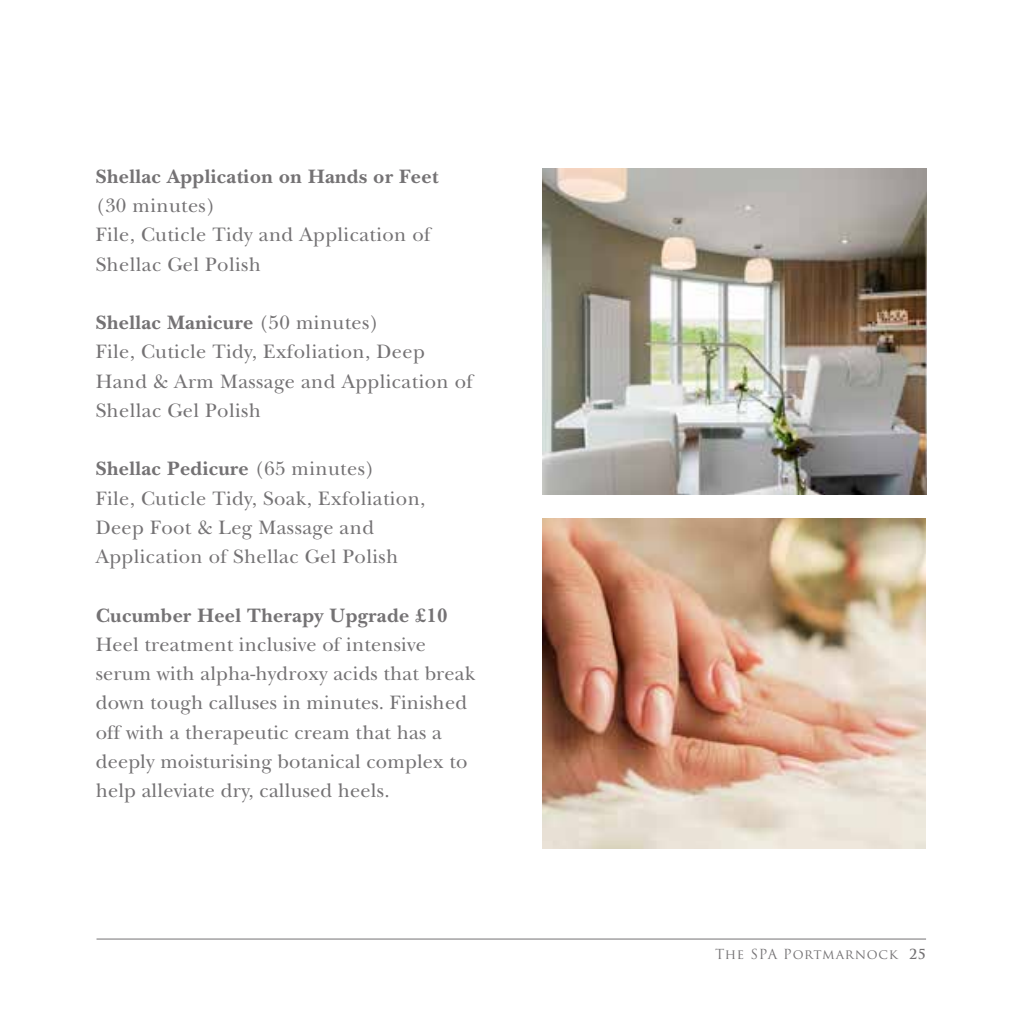
<style>
.page{position:relative;width:1021px;height:1021px;background:#fff}
.page>*{position:absolute;margin:0;border:0;box-sizing:border-box;transform-origin:0 0}
.t1{font:20.25px/29.2px "New Baskerville Std";letter-spacing:.02em;color:#747274}
.t2{font:700 20.25px "New Baskerville Std";letter-spacing:.02em;color:#747274}
.t3{font:13.5px "Trajan Pro";letter-spacing:.055em;color:#747274}
.s1{font-weight:700}
</style>
<div class="page">
<hr style="left:96px;top:938px;width:830px;height:1px;background:#747274">
<img style="left:542px;top:169px;width:384px;height:325px">
<img style="left:542px;top:518px;width:383px;height:330px">
<p class="t2" style="left:96px;top:164px;width:344px">Shellac Application on Hands or Feet</p>
<p class="t1" style="left:96px;top:191px;width:336px">(30 minutes)<br>File, Cuticle Tidy and Application of<br>Shellac Gel Polish</p>
<p class="t1" style="left:96px;top:308px;width:379px"><span class="s1">Shellac Manicure</span> (50 minutes)<br>File, Cuticle Tidy, Exfoliation, Deep<br>Hand &amp; Arm Massage and Application of<br>Shellac Gel Polish</p>
<p class="t1" style="left:96px;top:454px;width:331px"><span class="s1">Shellac Pedicure</span> (65 minutes)<br>File, Cuticle Tidy, Soak, Exfoliation,<br>Deep Foot &amp; Leg Massage and<br>Application of Shellac Gel Polish</p>
<p class="t2" style="left:96px;top:603px;width:353px">Cucumber Heel Therapy Upgrade £10</p>
<p class="t1" style="left:96px;top:630px;width:381px">Heel treatment inclusive of intensive serum with alpha-hydroxy acids that break down tough calluses in minutes. Finished off with a therapeutic cream that has a deeply moisturising botanical complex to help alleviate dry, callused heels.</p>
<p class="t3" style="left:715px;top:945px;width:212px">The SPA Portmarnock <span class="s1">25</span></p>
</div>
